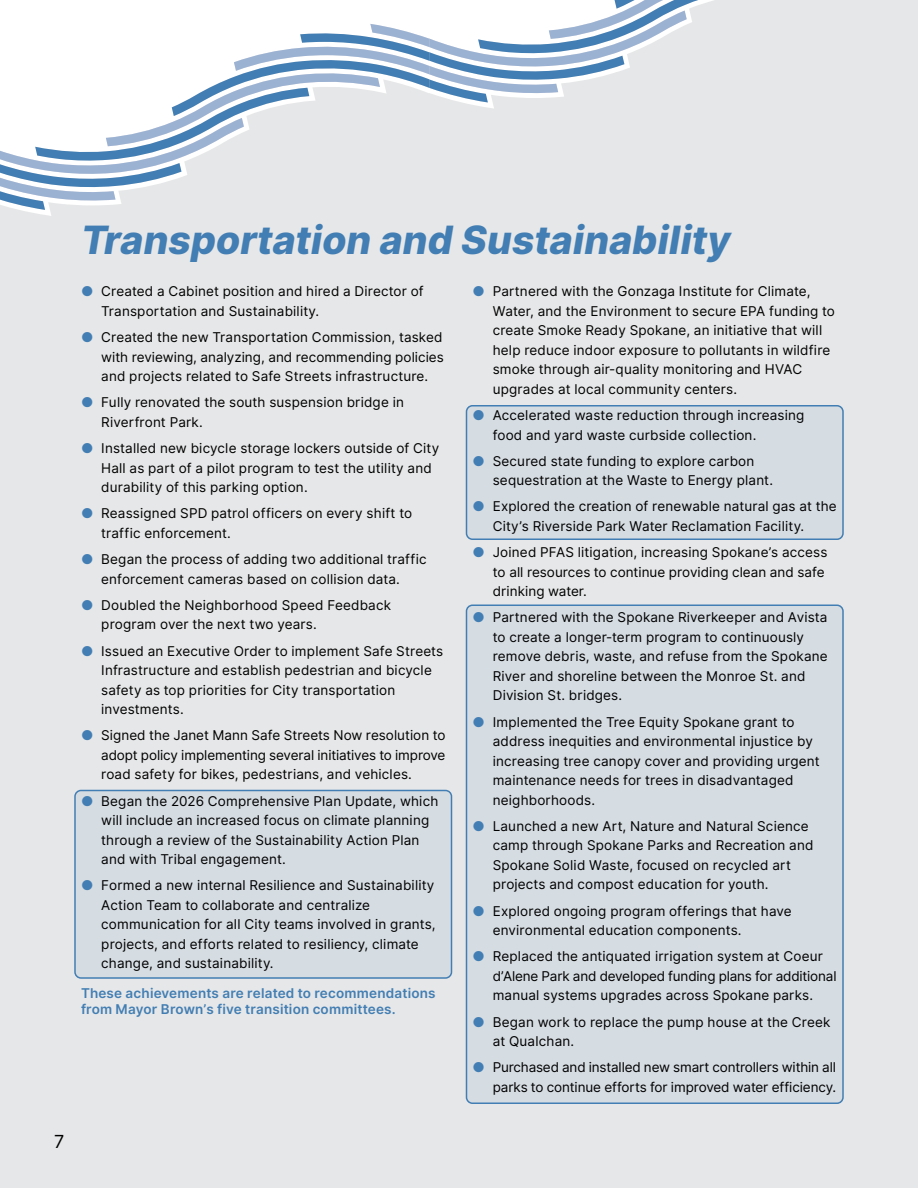
<style>
.page{position:relative;width:918px;height:1188px;background:#e6e7e8}
.page>*{position:absolute;margin:0;border:0;box-sizing:border-box;transform-origin:0 0}
.t1{font:italic 800 39px "Inter";letter-spacing:.005em;color:#427eb3}
.t2{font:18px "Inter";color:#000}
.t3{font:13.5px/19.5px "Inter";letter-spacing:.01em;color:#000}
.t4{font:13.5px/19.5px "Inter";letter-spacing:-.01em;color:#000;text-align:right}
.t5{font:600 13.5px/16.2px "Inter";letter-spacing:.015em;color:#427eb3}
.s1{color:#427eb3}
</style>
<div class="page">
<svg style="left:0;top:0;width:713px;height:210px"></svg>
<div style="left:75px;top:790px;width:377px;height:188px;background:#d5dce2;border-radius:6px"></div>
<div style="left:74px;top:790px;width:378px;height:189px;border:2px solid #427eb3;border-radius:6px"></div>
<div style="left:466px;top:406px;width:377px;height:133px;background:#d5dce2;border-radius:6px"></div>
<div style="left:466px;top:405px;width:378px;height:135px;border:2px solid #427eb3;border-radius:6px"></div>
<div style="left:466px;top:605px;width:377px;height:498px;background:#d5dce2;border-radius:6px"></div>
<div style="left:466px;top:604px;width:378px;height:500px;border:2px solid #427eb3;border-radius:6px"></div>
<h2 class="t2" style="left:54px;top:1128px;width:12px">7</h2>
<h1 class="t1" style="left:81px;top:210px;width:651px">Transportation and Sustainability</h1>
<p class="t3" style="left:101px;top:282px;width:324px;text-indent:-20px"><span class="s1">●</span> Created a Cabinet position and hired a Director of<br>Transportation and Sustainability.</p>
<p class="t3" style="left:101px;top:328px;width:344px;text-align:justify;text-indent:-20px"><span class="s1">●</span> Created the new Transportation Commission, tasked with reviewing, analyzing, and recommending policies and projects related to Safe Streets infrastructure.</p>
<p class="t3" style="left:101px;top:393px;width:304px;text-indent:-20px"><span class="s1">●</span> Fully renovated the south suspension bridge in<br>Riverfront Park.</p>
<p class="t3" style="left:101px;top:439px;width:339px;text-indent:-20px"><span class="s1">●</span> Installed new bicycle storage lockers outside of City<br>Hall as part of a pilot program to test the utility and durability of this parking option.</p>
<p class="t3" style="left:101px;top:504px;width:312px;text-indent:-20px"><span class="s1">●</span> Reassigned SPD patrol officers on every shift to traffic enforcement.</p>
<p class="t3" style="left:81px;top:550px;width:347px;text-align:center"><span class="s1">●</span> Began the process of adding two additional traffic enforcement cameras based on collision data.</p>
<p class="t3" style="left:101px;top:595px;width:291px;text-indent:-20px"><span class="s1">●</span> Doubled the Neighborhood Speed Feedback program over the next two years.</p>
<p class="t3" style="left:101px;top:641px;width:344px;text-indent:-20px"><span class="s1">●</span> Issued an Executive Order to implement Safe Streets Infrastructure and establish pedestrian and bicycle safety as top priorities for City transportation investments.</p>
<p class="t3" style="left:101px;top:726px;width:346px;text-align:justify;text-indent:-20px"><span class="s1">●</span> Signed the Janet Mann Safe Streets Now resolution to adopt policy implementing several initiatives to improve road safety for bikes, pedestrians, and vehicles.</p>
<p class="t3" style="left:101px;top:791px;width:339px;text-indent:-20px"><span class="s1">●</span> Began the 2026 Comprehensive Plan Update, which will include an increased focus on climate planning through a review of the Sustainability Action Plan and with Tribal engagement.</p>
<p class="t3" style="left:101px;top:876px;width:336px;text-indent:-20px"><span class="s1">●</span> Formed a new internal Resilience and Sustainability Action Team to collaborate and centralize communication for all City teams involved in grants, projects, and efforts related to resiliency, climate change, and sustainability.</p>
<p class="t3" style="left:493px;top:282px;width:344px;text-indent:-20px"><span class="s1">●</span> Partnered with the Gonzaga Institute for Climate, Water, and the Environment to secure EPA funding to create Smoke Ready Spokane, an initiative that will help reduce indoor exposure to pollutants in wildfire smoke through air-quality monitoring and HVAC upgrades at local community centers.</p>
<p class="t3" style="left:493px;top:405px;width:313px;text-indent:-20px"><span class="s1">●</span> Accelerated waste reduction through increasing food and yard waste curbside collection.</p>
<p class="t3" style="left:493px;top:451px;width:282px;text-indent:-20px"><span class="s1">●</span> Secured state funding to explore carbon sequestration at the Waste to Energy plant.</p>
<p class="t3" style="left:493px;top:497px;width:346px;text-indent:-20px"><span class="s1">●</span> Explored the creation of renewable natural gas at the<br>City’s Riverside Park Water Reclamation Facility.</p>
<p class="t3" style="left:493px;top:543px;width:336px;text-indent:-20px"><span class="s1">●</span> Joined PFAS litigation, increasing Spokane’s access to all resources to continue providing clean and safe drinking water.</p>
<p class="t3" style="left:493px;top:608px;width:337px;text-indent:-20px"><span class="s1">●</span> Partnered with the Spokane Riverkeeper and Avista to create a longer-term program to continuously remove debris, waste, and refuse from the Spokane River and shoreline between the Monroe St. and Division St. bridges.</p>
<p class="t3" style="left:493px;top:712px;width:329px;text-indent:-20px"><span class="s1">●</span> Implemented the Tree Equity Spokane grant to address inequities and environmental injustice by increasing tree canopy cover and providing urgent maintenance needs for trees in disadvantaged neighborhoods.</p>
<p class="t3" style="left:493px;top:816px;width:322px;text-indent:-20px"><span class="s1">●</span> Launched a new Art, Nature and Natural Science camp through Spokane Parks and Recreation and Spokane Solid Waste, focused on recycled art projects and compost education for youth.</p>
<p class="t3" style="left:493px;top:901px;width:301px;text-indent:-20px"><span class="s1">●</span> Explored ongoing program offerings that have environmental education components.</p>
<p class="t3" style="left:493px;top:947px;width:345px;text-indent:-20px"><span class="s1">●</span> Replaced the antiquated irrigation system at Coeur d’Alene Park and developed funding plans for additional manual systems upgrades across Spokane parks.</p>
<p class="t3" style="left:493px;top:1012px;width:339px;text-indent:-20px"><span class="s1">●</span> Began work to replace the pump house at the Creek at Qualchan.</p>
<p class="t4" style="left:472px;top:1058px;width:365px"><span class="s1">●</span> Purchased and installed new smart controllers within all parks to continue efforts for improved water efficiency.</p>
<p class="t5" style="left:81px;top:985px;width:356px">These achievements are related to recommendations from Mayor Brown’s five transition committees.</p>
</div>
